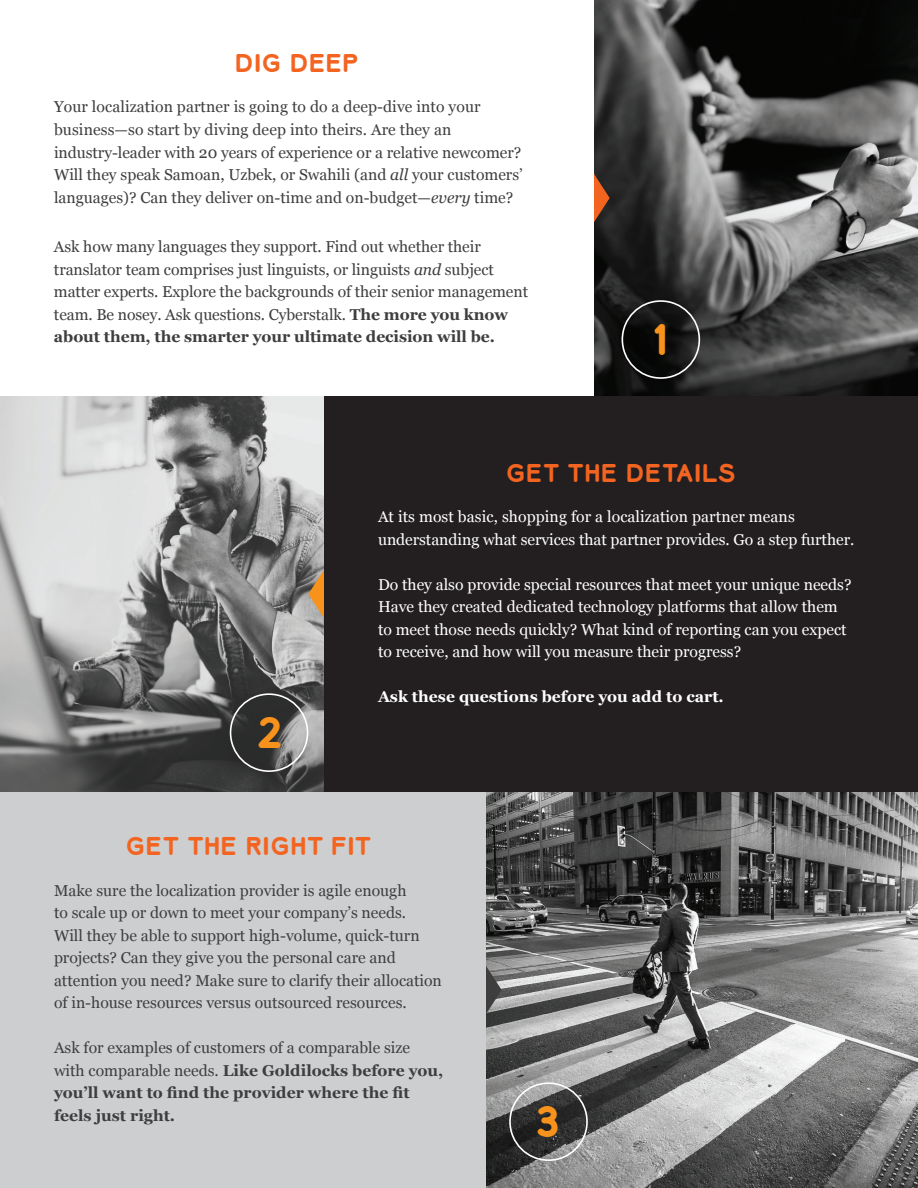
<style>
.page{position:relative;width:918px;height:1188px;background:#fff}
.page>*{position:absolute;margin:0;border:0;box-sizing:border-box;transform-origin:0 0}
.t1{font:700 42.15px "Lionbridge Sans";color:#f7931d}
.t2{font:700 24px "Lionbridge Sans";color:#f36421}
.t3{font:15.75px/22.5px "Georgia";color:#3e3e3f}
.t4{font:15.75px/22.5px "Georgia";color:#fff}
.t5{font:700 15.75px/22.5px "Georgia";color:#3e3e3f}
.t6{font:700 15.75px "Georgia";color:#fff}
.s1{font-style:italic}
.s2{font-weight:700}
.s3{font-weight:400}
</style>
<div class="page">
<img style="left:486px;top:792px;width:432px;height:396px">
<img style="left:594px;top:0;width:324px;height:396px">
<img style="left:0;top:396px;width:324px;height:396px">
<svg style="left:594px;top:174px;width:16px;height:48px"></svg>
<div style="left:324px;top:396px;width:594px;height:396px;background:#231f20"></div>
<div style="left:0;top:792px;width:486px;height:396px;background:#cdced0"></div>
<svg style="left:486px;top:966px;width:16px;height:48px"></svg>
<svg style="left:308px;top:570px;width:16px;height:48px"></svg>
<div style="left:622px;top:300px;width:78px;height:79px;border:2px solid #fff;border-radius:50%"></div>
<div style="left:230px;top:693px;width:78px;height:79px;border:2px solid #fff;border-radius:50%"></div>
<div style="left:509px;top:1082px;width:79px;height:79px;border:2px solid #fff;border-radius:50%"></div>
<h2 class="t2" style="left:235px;top:46px;width:126px">DIG DEEP</h2>
<p class="t3" style="left:54px;top:96px;width:470px">Your localization partner is going to do a deep-dive into your business—so start by diving deep into theirs. Are they an industry-leader with 20 years of experience or a relative newcomer?<br>Will they speak Samoan, Uzbek, or Swahili (and <span class="s1">all</span> your customers’ languages)? Can they deliver on-time and on-budget—<span class="s1">every</span> time?</p>
<p class="t3" style="left:54px;top:235px;width:476px">Ask how many languages they support. Find out whether their translator team comprises just linguists, or linguists <span class="s1">and</span> subject matter experts. Explore the backgrounds of their senior management team. Be nosey. Ask questions. Cyberstalk. <span class="s2">The more you know about them, the smarter your ultimate decision will be.</span></p>
<h1 class="t1" style="left:652px;top:310px;width:18px">1</h1>
<h1 class="t1" style="left:255px;top:703px;width:30px">2</h1>
<h2 class="t2" style="left:506px;top:456px;width:232px">GET THE DETAILS</h2>
<p class="t4" style="left:378px;top:506px;width:478px">At its most basic, shopping for a localization partner means understanding what services that partner provides. Go a step further.</p>
<p class="t4" style="left:378px;top:573px;width:475px">Do they also provide special resources that meet your unique needs?<br>Have they created dedicated technology platforms that allow them to meet those needs quickly? What kind of reporting can you expect to receive, and how will you measure their progress?</p>
<p class="t6" style="left:378px;top:688px;width:347px">Ask these questions before you add to cart.</p>
<h2 class="t2" style="left:125px;top:830px;width:249px">GET THE RIGHT FIT</h2>
<p class="t3" style="left:54px;top:879px;width:389px">Make sure the localization provider is agile enough<br>to scale up or down to meet your company’s needs.<br>Will they be able to support high-volume, quick-turn projects? Can they give you the personal care and attention you need? Make sure to clarify their allocation of in-house resources versus outsourced resources.</p>
<p class="t5" style="left:54px;top:1037px;width:391px"><span class="s3">Ask for examples of customers of a comparable size with comparable needs.</span> Like Goldilocks before you, you’ll want to find the provider where the fit feels just right.</p>
<h1 class="t1" style="left:535px;top:1092px;width:27px">3</h1>
</div>
